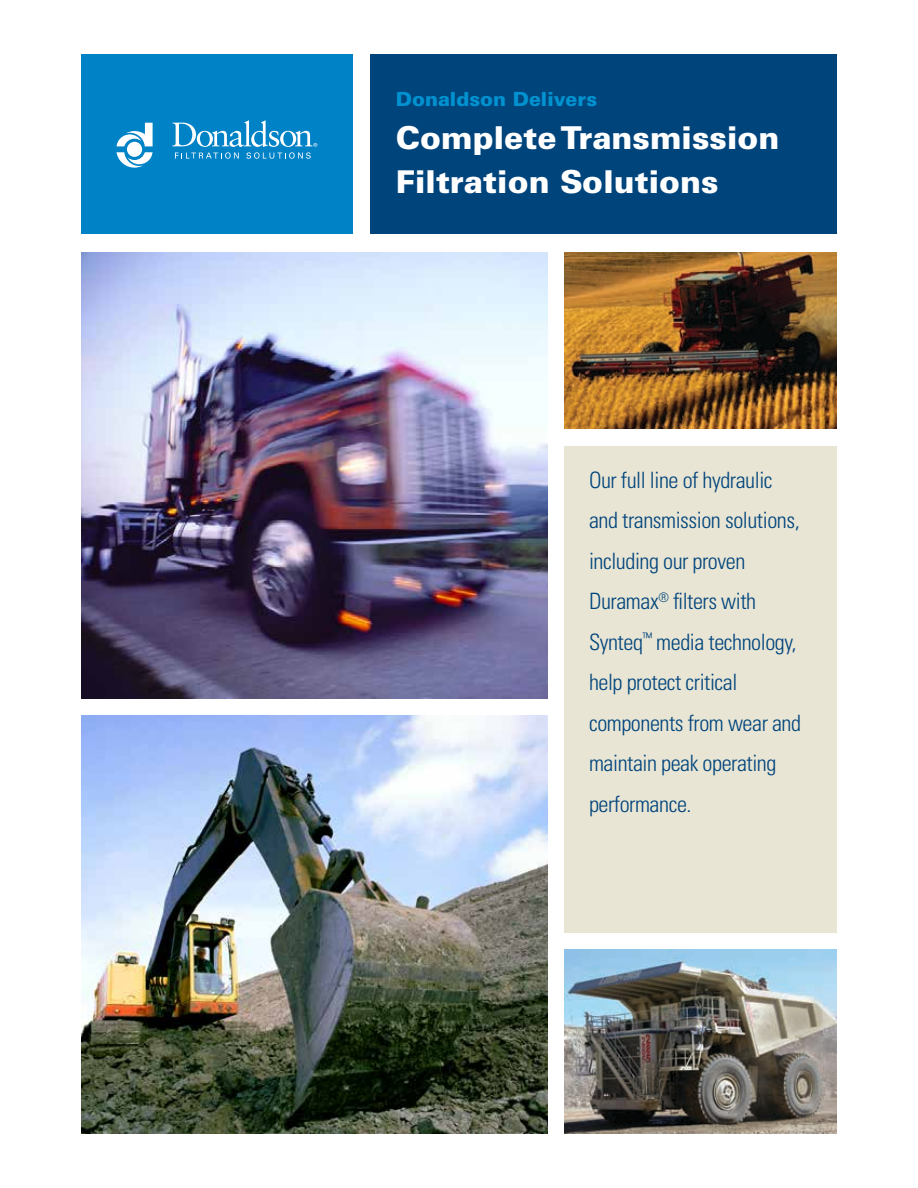
<style>
.page{position:relative;width:918px;height:1188px;background:#fff}
.page>*{position:absolute;margin:0;border:0;box-sizing:border-box;transform-origin:0 0}
.t1{font:900 31.5px/43.5px "Univers LT Std";color:#fff}
.t2{font:300 condensed 22.5px/40.5px "Univers LT Std";letter-spacing:-.02em;color:#00447c}
.t3{font:900 19.5px "Univers LT Std";color:#0092d0}
</style>
<div class="page">
<div style="left:371px;top:54px;width:466px;height:180px;background:#00447c"></div>
<div style="left:81px;top:54px;width:272px;height:180px;background:#0082c7"></div>
<svg style="left:116px;top:120px;width:201px;height:48px"></svg>
<div style="left:565px;top:446px;width:272px;height:487px;background:#e8e5d4"></div>
<img style="left:81px;top:253px;width:467px;height:445px">
<img style="left:81px;top:716px;width:467px;height:418px">
<img style="left:565px;top:253px;width:272px;height:175px">
<img style="left:564px;top:950px;width:273px;height:184px">
<p class="t3" style="left:396px;top:86px;width:203px">Donaldson Delivers</p>
<h1 class="t1" style="left:396px;top:116px;width:385px">Complete Transmission<br>Filtration Solutions</h1>
<p class="t2" style="left:589px;top:459px;width:214px">Our full line of hydraulic and transmission solutions, including our proven<br>Duramax<sup>®</sup> filters with<br>Synteq<sup>™</sup> media technology, help protect critical components from wear and maintain peak operating performance.</p>
</div>
